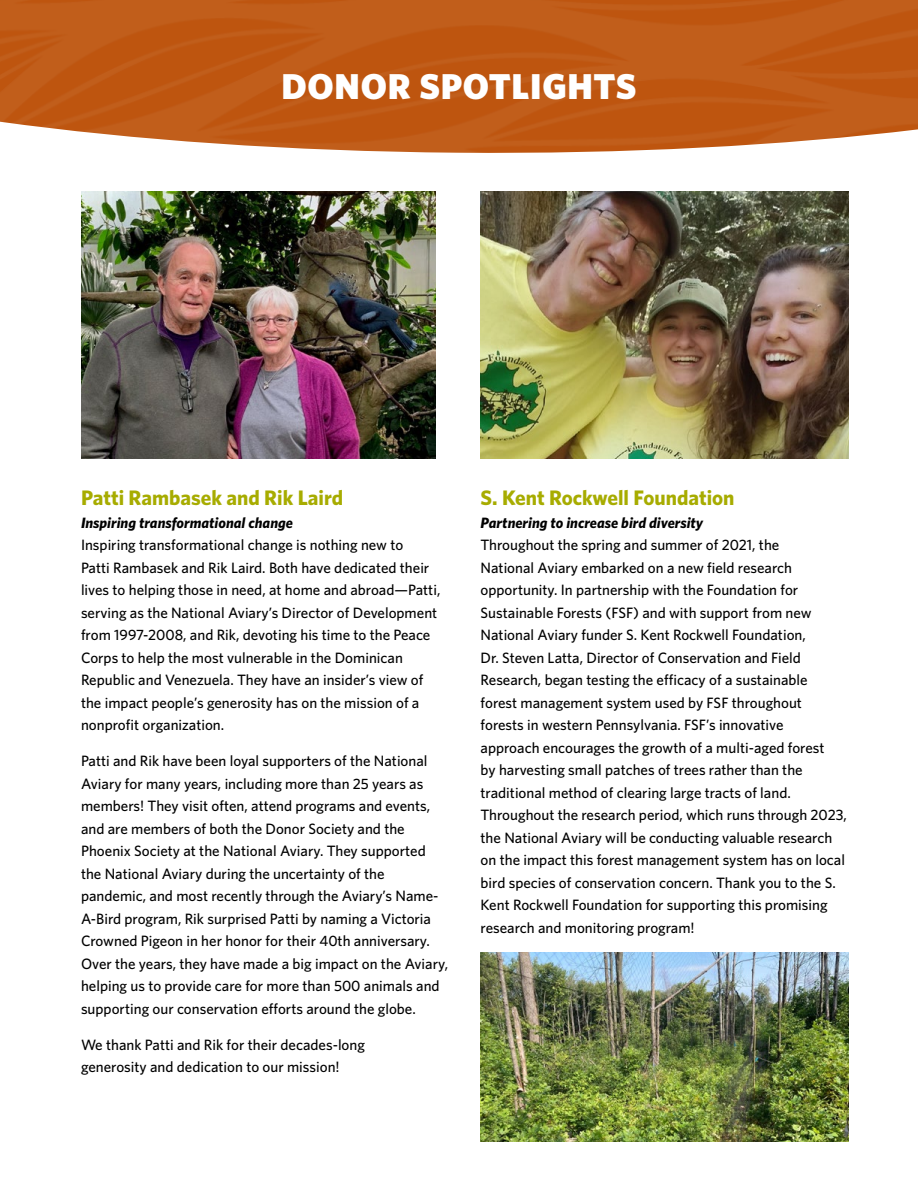
<style>
.page{position:relative;width:918px;height:1188px;background:#fff}
.page>*{position:absolute;margin:0;border:0;box-sizing:border-box;transform-origin:0 0}
.t1{font:900 36px "Whitney";letter-spacing:.02em;color:#fff}
.t2{font:700 21px "Whitney";color:#a7ac00}
.t3{font:500 15px/22.5px "Whitney";color:#000}
.t4{font:italic 700 15px "Whitney";color:#000}
</style>
<div class="page">
<img style="left:82px;top:191px;width:353px;height:268px">
<img style="left:481px;top:952px;width:368px;height:189px">
<img style="left:0;top:0;width:918px;height:153px">
<img style="left:481px;top:191px;width:368px;height:268px">
<h1 class="t1" style="left:281px;top:63px;width:357px">DONOR SPOTLIGHTS</h1>
<h2 class="t2" style="left:81px;top:484px;width:264px">Patti Rambasek and Rik Laird</h2>
<p class="t4" style="left:81px;top:512px;width:214px">Inspiring transformational change</p>
<p class="t3" style="left:81px;top:533px;width:361px">Inspiring transformational change is nothing new to<br>Patti Rambasek and Rik Laird. Both have dedicated their lives to helping those in need, at home and abroad—Patti, serving as the National Aviary’s Director of Development from 1997-2008, and Rik, devoting his time to the Peace Corps to help the most vulnerable in the Dominican Republic and Venezuela. They have an insider’s view of the impact people’s generosity has on the mission of a nonprofit organization.</p>
<p class="t3" style="left:81px;top:749px;width:369px">Patti and Rik have been loyal supporters of the National Aviary for many years, including more than 25 years as members! They visit often, attend programs and events, and are members of both the Donor Society and the Phoenix Society at the National Aviary. They supported the National Aviary during the uncertainty of the pandemic, and most recently through the Aviary’s Name-A-Bird program, Rik surprised Patti by naming a Victoria Crowned Pigeon in her honor for their 40th anniversary.<br>Over the years, they have made a big impact on the Aviary, helping us to provide care for more than 500 animals and supporting our conservation efforts around the globe.</p>
<p class="t3" style="left:81px;top:1033px;width:286px">We thank Patti and Rik for their decades-long generosity and dedication to our mission!</p>
<h2 class="t2" style="left:481px;top:484px;width:255px">S. Kent Rockwell Foundation</h2>
<p class="t4" style="left:481px;top:512px;width:224px">Partnering to increase bird diversity</p>
<p class="t3" style="left:481px;top:533px;width:368px">Throughout the spring and summer of 2021, the<br>National Aviary embarked on a new field research opportunity. In partnership with the Foundation for Sustainable Forests (FSF) and with support from new National Aviary funder S. Kent Rockwell Foundation,<br>Dr. Steven Latta, Director of Conservation and Field Research, began testing the efficacy of a sustainable forest management system used by FSF throughout forests in western Pennsylvania. FSF’s innovative<br>approach encourages the growth of a multi-aged forest<br>by harvesting small patches of trees rather than the traditional method of clearing large tracts of land.<br>Throughout the research period, which runs through 2023, the National Aviary will be conducting valuable research on the impact this forest management system has on local bird species of conservation concern. Thank you to the S.<br>Kent Rockwell Foundation for supporting this promising research and monitoring program!</p>
</div>
